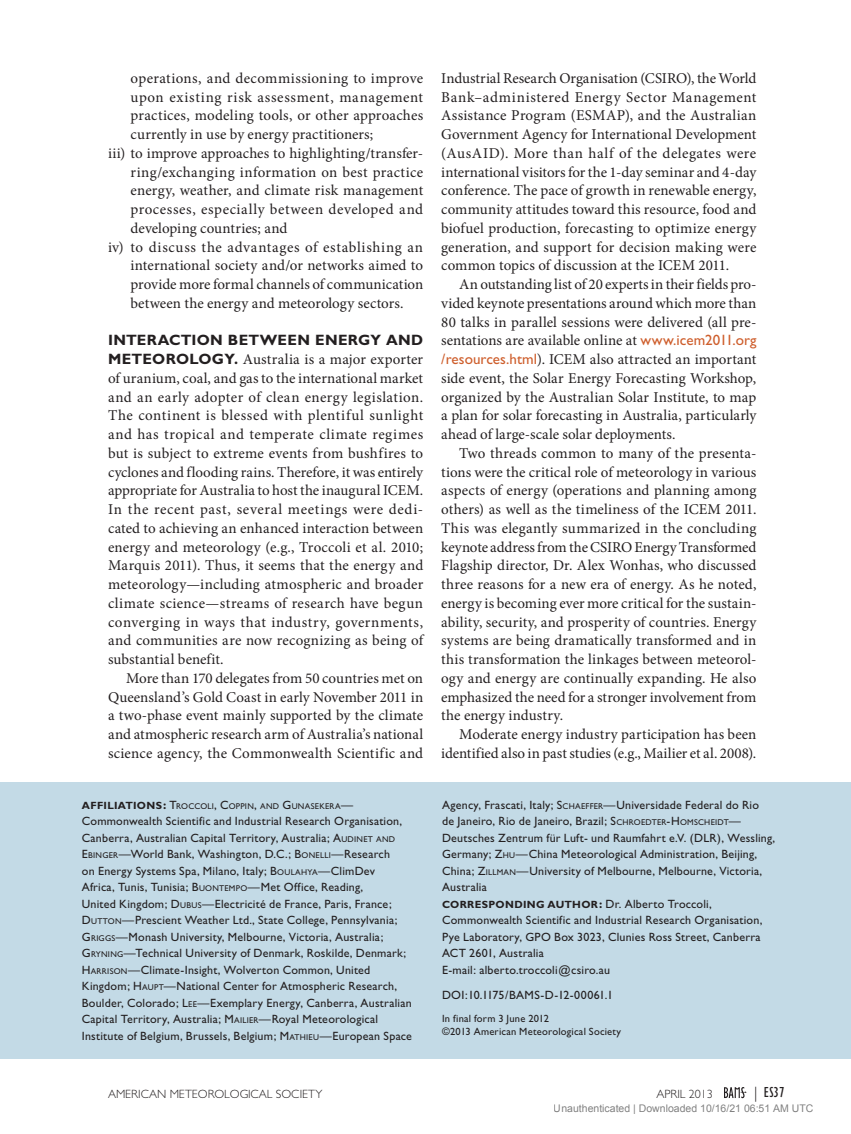
<style>
.page{position:relative;width:851px;height:1134px;background:#fff}
.page>*{position:absolute;margin:0;border:0;box-sizing:border-box;transform-origin:0 0}
.Body_Text{font:15px/18.8px "Minion Pro";letter-spacing:.005em;color:#231f20;text-align:justify}
.First_Paragraph_w_bo{font:15px/18.8px "Minion Pro";letter-spacing:.01em;color:#231f20;text-align:justify}
.Numbered_List{font:15px/18.8px "Minion Pro";letter-spacing:.01em;color:#231f20;text-align:justify}
.t1{font:condensed 15px "Gill Sans";color:#231f20}
.Affiliation_Correspo{font:12px/16.5px "Gill Sans";letter-spacing:.015em;color:#231f20}
.e-mail{font:12px "Gill Sans";letter-spacing:.015em;color:#231f20}
.t2{font:300 12px "Gill Sans";color:#231f20}
.In_Final_Form_Copyri{font:10.5px "Gill Sans";letter-spacing:.02em;color:#231f20}
.t3{font:10.5px "Arial";color:rgb(0 0 0/.5)}
.Affiliation_Correspo-2{font:700 10.5px "Gill Sans";letter-spacing:.03em;color:#231f20}
.Affiliation_Correspo-3{font:8.4px "Gill Sans";letter-spacing:.03em;color:#231f20}
.s1{font-family:"Gill Sans";font-weight:700}
.s2{font-weight:700;font-size:10.5px}
.s3{font-weight:700;font-size:12px}
.s4{font-size:12px}
.s5{font-style:inherit}
.s6{font-size:8.4px}
.s7{font-family:"Gill Sans";color:#ce5e2c}
.s8{font-weight:400;font-size:12px}
.s9{font-weight:300;font-stretch:normal}
</style>
<div class="page">
<div style="left:0;top:782px;width:850px;height:277px;background:#c3dae6"></div>
<svg style="left:724px;top:1087px;width:22px;height:11px"></svg>
<p class="Numbered_List" style="left:130px;top:69px;width:294px">operations, and decommissioning to improve upon existing risk assessment, management practices, modeling tools, or other approaches currently in use by energy practitioners;</p>
<p class="Numbered_List" style="left:130px;top:144px;width:294px;text-indent:-22px">iii) to improve approaches to highlighting/transfer&shy;ring/exchanging information on best practice energy, weather, and climate risk management processes, especially between developed and developing countries; and</p>
<p class="Numbered_List" style="left:130px;top:238px;width:294px;text-indent:-22px">iv) to discuss the advantages of establishing an international society and/or networks aimed to provide more formal channels of communication between the energy and meteorology sectors.</p>
<p class="First_Paragraph_w_bo" style="left:108px;top:331px;width:317px"><span class="s1">INTERACTION BETWEEN ENERGY AND METEOROLOGY.</span> Australia is a major exporter of uranium, coal, and gas to the international market and an early adopter of clean energy legislation.<br>The continent is blessed with plentiful sunlight and has tropical and temperate climate regimes but is subject to extreme events from bushfires to cyclones and flooding rains. Therefore, it was entirely appropriate for Australia to host the inaugural ICEM.<br>In the recent past, several meetings were dedi&shy;cated to achieving an enhanced interaction between energy and meteorology (e.g., Troccoli et al. 2010; Marquis 2011). Thus, it seems that the energy and meteorology—including atmospheric and broader climate science—streams of research have begun converging in ways that industry, governments, and communities are now recognizing as being of substantial benefit.</p>
<p class="Body_Text" style="left:108px;top:669px;width:316px;text-indent:18px">More than 170 delegates from 50 countries met on Queensland’s Gold Coast in early November 2011 in a two-phase event mainly supported by the climate and atmospheric research arm of Australia’s national science agency, the Commonwealth Scientific and</p>
<p class="Affiliation_Correspo-3" style="left:82px;top:801px;width:273px"><span class="s2">AFFILIATIONS</span><span class="s3">:</span> <span class="s4">T</span>ROCCOLI<span class="s4">, C</span>OPPIN<span class="s4">,</span> AND <span class="s4">G</span> UNASEKERA<span class="s4">—</span></p>
<p class="Affiliation_Correspo" style="left:82px;top:813px;width:332px">Commonwealth Scientific and Industrial Research Organisation, Canberra, Australian Capital Territory, Australia; <span class="s5">A</span><span class="s6">UDINET AND<br></span><span class="s5">E</span> <span class="s6">BINGER</span>—World Bank, Washington, D.C.; <span class="s5">B</span><span class="s6">ONELLI</span>—Research<br>on Energy Systems Spa, Milano, Italy; <span class="s5">B</span><span class="s6">OULAHYA</span>—ClimDev<br>Africa, Tunis, Tunisia; <span class="s5">B</span> <span class="s6">UONTEMPO</span>—Met Office, Reading,<br>United Kingdom; <span class="s5">D</span> <span class="s6">UBUS</span>—Electricité de France, Paris, France;<br><span class="s5">D</span> <span class="s6">UTTON</span>—Prescient Weather Ltd., State College, Pennsylvania;<br><span class="s5">G</span> <span class="s6">RIGGS</span>—Monash University, Melbourne, Victoria, Australia;<br><span class="s5">G</span> <span class="s6">RYNING</span>—Technical University of Denmark, Roskilde, Denmark; <span class="s5">H</span><span class="s6">ARRISON</span>—Climate-Insight, Wolverton Common, United Kingdom; <span class="s5">H</span> <span class="s6">AUPT</span>—National Center for Atmospheric Research, Boulder, Colorado; <span class="s5">L</span><span class="s6">EE</span>—Exemplary Energy, Canberra, Australian Capital Territory, Australia; <span class="s5">M</span><span class="s6">AILIER</span>—Royal Meteorological Institute of Belgium, Brussels, Belgium; <span class="s5">M</span><span class="s6">ATHIEU</span>—European Space</p>
<p class="Body_Text" style="left:441px;top:69px;width:317px">Industrial Research Organisation (CSIRO), the World Bank–administered Energy Sector Management Assistance Program (ESMAP), and the Australian Government Agency for International Development (AusAID). More than half of the delegates were international visitors for the 1-day seminar and 4-day conference. The pace of growth in renewable energy, community attitudes toward this resource, food and biofuel production, forecasting to optimize energy generation, and support for decision making were common topics of discussion at the ICEM 2011.</p>
<p class="Body_Text" style="left:441px;top:275px;width:317px;text-indent:18px">An outstanding list of 20 experts in their fields pro&shy;vided keynote presentations around which more than 80 talks in parallel sessions were delivered (all pre&shy;sentations are available online at <span class="s7">www.icem2011.org /resources.html</span>). ICEM also attracted an important side event, the Solar Energy Forecasting Workshop, organized by the Australian Solar Institute, to map a plan for solar forecasting in Australia, particularly ahead of large-scale solar deployments.</p>
<p class="Body_Text" style="left:441px;top:444px;width:317px;text-indent:18px">Two threads common to many of the presenta&shy;tions were the critical role of meteorology in various aspects of energy (operations and planning among others) as well as the timeliness of the ICEM 2011.<br>This was elegantly summarized in the concluding keynote address from the CSIRO Energy Transformed Flagship director, Dr. Alex Wonhas, who discussed three reasons for a new era of energy. As he noted, energy is becoming ever more critical for the sustain&shy;ability, security, and prosperity of countries. Energy systems are being dramatically transformed and in this transformation the linkages between meteorol&shy;ogy and energy are continually expanding. He also emphasized the need for a stronger involvement from the energy industry.</p>
<p class="Body_Text" style="left:441px;top:725px;width:317px;text-align:right">Moderate energy industry participation has been identified also in past studies (e.g., Mailier et al. 2008).</p>
<p class="Affiliation_Correspo" style="left:442px;top:796px;width:334px">Agency, Frascati, Italy; <span class="s5">S</span><span class="s6">CHAEFFER</span>—Universidade Federal do Rio<br>de Janeiro, Rio de Janeiro, Brazil; <span class="s5">S</span><span class="s6">CHROEDTER</span><span class="s5">-H</span> <span class="s6">OMSCHEIDT</span>— Deutsches Zentrum für Luft- und Raumfahrt e.V. (DLR), Wessling, Germany; <span class="s5">Z</span><span class="s6">HU</span>—China Meteorological Administration, Beijing, China; <span class="s5">Z</span><span class="s6">ILLMAN</span>—University of Melbourne, Melbourne, Victoria, Australia</p>
<p class="Affiliation_Correspo-2" style="left:442px;top:898px;width:271px">CORRESPONDING AUTHOR<span class="s4">:</span> <span class="s8">Dr. Alberto Troccoli,</span></p>
<p class="Affiliation_Correspo" style="left:442px;top:912px;width:322px">Commonwealth Scientific and Industrial Research Organisation,<br>Pye Laboratory, GPO Box 3023, Clunies Ross Street, Canberra<br>ACT 2601, Australia</p>
<p class="e-mail" style="left:442px;top:963px;width:169px">E-mail: alberto.troccoli@csiro.au</p>
<p class="e-mail" style="left:442px;top:988px;width:173px">DOI:10.1175/BAMS-D-12-00061.1</p>
<p class="In_Final_Form_Copyri" style="left:442px;top:1012px;width:108px">In final form 3 June 2012</p>
<p class="In_Final_Form_Copyri" style="left:442px;top:1026px;width:181px">©2013 American Meteorological Society</p>
<p class="t2" style="left:108px;top:1087px;width:216px">AMERICAN METEOROLOGICAL SOCIETY</p>
<p class="t2" style="left:656px;top:1087px;width:58px">APRIL 2013</p>
<p class="t1" style="left:754px;top:1084px;width:32px"><span class="s9">|</span> ES37</p>
<p class="t3" style="left:553px;top:1102px;width:261px">Unauthenticated | Downloaded 10/16/21 06:51 AM UTC</p>
</div>
